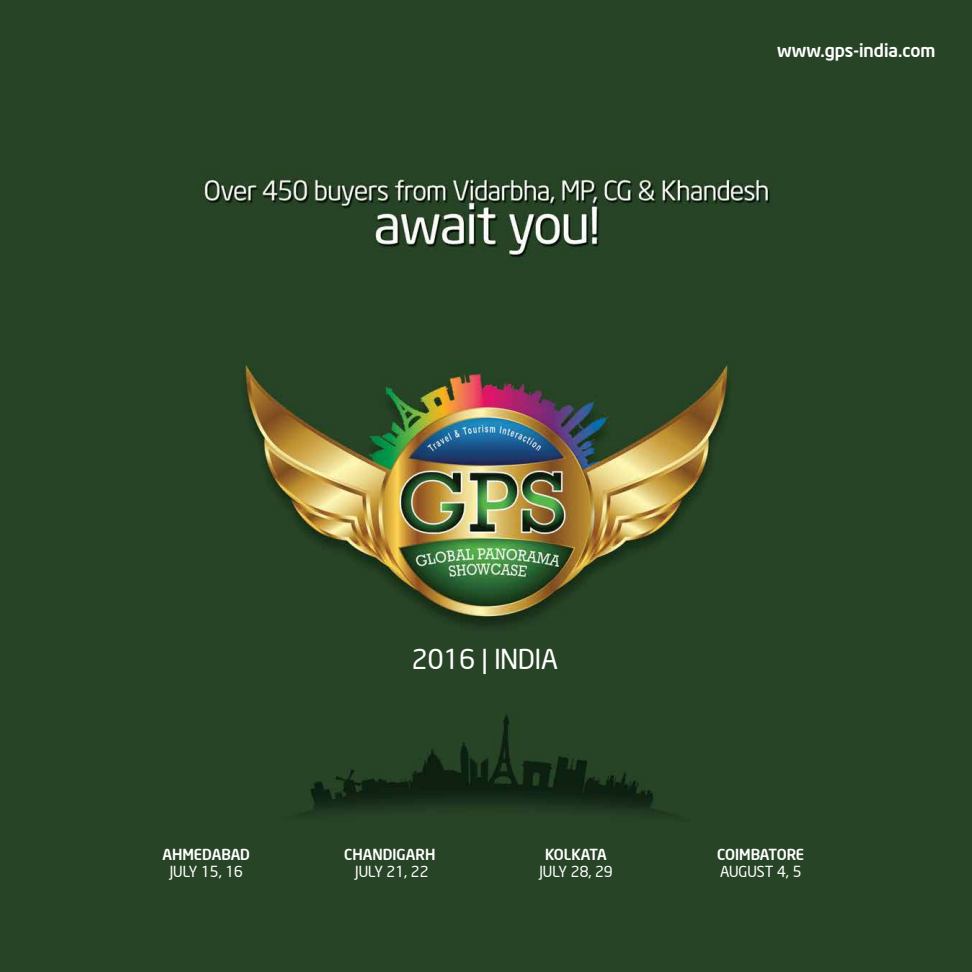
<style>
.page{position:relative;width:972px;height:972px;background:#fff}
.page>*{position:absolute;margin:0;border:0;box-sizing:border-box;transform-origin:0 0}
.t1{font:27px "Neo Sans Intel";color:#fff}
.t2{font:500 18px "Neo Sans Intel";color:#fff}
.t3{font:15px "Neo Sans Intel";color:#fff}
.t4{font:500 15px "Neo Sans Intel";color:#fff}
.t5{font:500 15px "Neo Sans Intel";letter-spacing:-.02em;color:#fff}
</style>
<div class="page">
<img style="left:0;top:0;width:972px;height:972px">
<p class="t2" style="left:777px;top:39px;width:160px">WWW.GPS-INDIA.COM</p>
<p class="t4" style="left:162px;top:845px;width:89px">AHMEDABAD</p>
<p class="t3" style="left:169px;top:862px;width:75px">JULY 15, 16</p>
<h1 class="t1" style="left:412px;top:642px;width:147px">2016 | INDIA</h1>
<p class="t4" style="left:344px;top:845px;width:93px">CHANDIGARH</p>
<p class="t3" style="left:355px;top:862px;width:75px">JULY 21, 22</p>
<p class="t5" style="left:545px;top:845px;width:63px">KOLKATA</p>
<p class="t3" style="left:539px;top:862px;width:75px">JULY 28, 29</p>
<p class="t4" style="left:717px;top:845px;width:89px">COIMBATORE</p>
<p class="t3" style="left:720px;top:862px;width:83px">AUGUST 4, 5</p>
</div>
